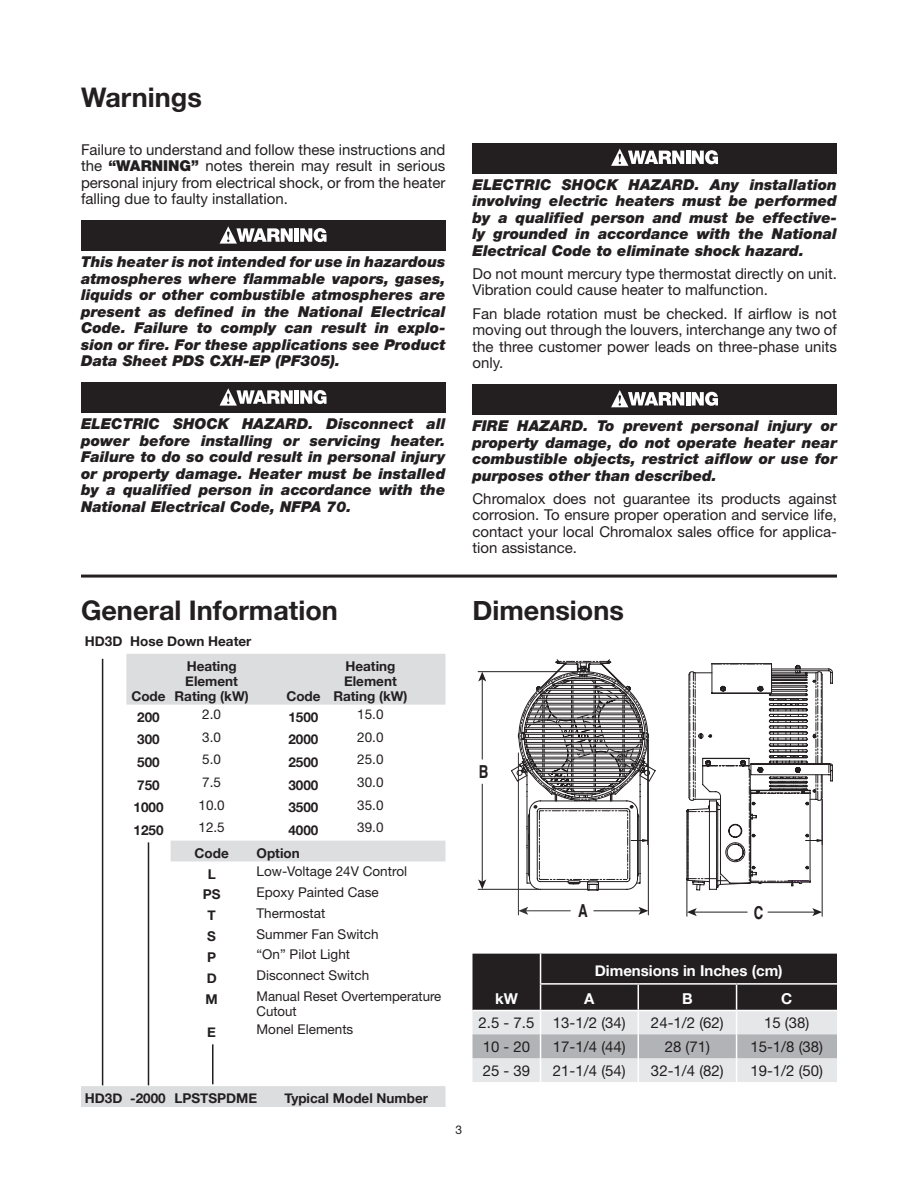
<style>
.page{position:relative;width:918px;height:1188px;background:#fff}
.page>*{position:absolute;margin:0;border:0;box-sizing:border-box;transform-origin:0 0}
.t1{font:700 27px "Helvetica Neue";color:#231f20}
.t2{font:700 17.85px "Helvetica";color:#231f20;scale:.75 1}
.t3{font:italic 900 15px/16.5px "Helvetica Neue";color:#231f20;text-align:justify}
.t4{font:15px/16.5px "Helvetica Neue";color:#231f20;text-align:justify}
.t5{font:700 15px "Helvetica Neue";color:#fff}
.t6{font:13.5px/15px "Helvetica Neue";color:#231f20}
.t7{font:700 13.5px/15px "Helvetica Neue";color:#231f20;text-align:center}
.t8{font:12px "Helvetica Neue";color:#231f20}
.s1{font-weight:900}
</style>
<div class="page">
<div style="left:81px;top:221px;width:365px;height:30px;background:#231f20"></div>
<div style="left:294px;top:228px;width:5px;height:14px;background:#fff"></div>
<svg style="left:300px;top:228px;width:27px;height:14px"></svg>
<svg style="left:220px;top:226px;width:73px;height:18px"></svg>
<div style="left:81px;top:383px;width:365px;height:30px;background:#231f20"></div>
<div style="left:294px;top:390px;width:5px;height:14px;background:#fff"></div>
<svg style="left:300px;top:390px;width:27px;height:14px"></svg>
<svg style="left:220px;top:388px;width:73px;height:18px"></svg>
<div style="left:472px;top:143px;width:365px;height:30px;background:#231f20"></div>
<hr style="left:686px;top:151px;width:4px;height:13px;background:#fff">
<svg style="left:692px;top:150px;width:26px;height:14px"></svg>
<svg style="left:611px;top:149px;width:73px;height:17px"></svg>
<div style="left:472px;top:385px;width:365px;height:30px;background:#231f20"></div>
<hr style="left:686px;top:392px;width:4px;height:13px;background:#fff">
<svg style="left:692px;top:392px;width:26px;height:14px"></svg>
<svg style="left:611px;top:390px;width:73px;height:17px"></svg>
<hr style="left:81px;top:575px;width:756px;height:3px;background:#231f20">
<svg style="left:81px;top:654px;width:365px;height:453px"></svg>
<div style="left:171px;top:841px;width:275px;height:20px;background:#dddee0"></div>
<hr style="left:102px;top:659px;width:1px;height:426px;background:#231f20">
<hr style="left:148px;top:842px;width:1px;height:243px;background:#231f20">
<hr style="left:212px;top:1044px;width:2px;height:40px;background:#231f20">
<svg style="left:472px;top:954px;width:365px;height:128px;background:#8b898b"></svg>
<hr style="left:478px;top:671px;width:104px;height:1px;background:#231f20">
<hr style="left:478px;top:889px;width:61px;height:1px;background:#231f20">
<hr style="left:482px;top:679px;width:1px;height:80px;background:#231f20">
<svg style="left:478px;top:672px;width:8px;height:10px"></svg>
<hr style="left:482px;top:784px;width:1px;height:98px;background:#231f20">
<svg style="left:478px;top:879px;width:8px;height:10px"></svg>
<hr style="left:648px;top:739px;width:1px;height:176px;background:#231f20">
<hr style="left:518px;top:753px;width:1px;height:162px;background:#343334">
<hr style="left:594px;top:910px;width:47px;height:1px;background:#231f20">
<svg style="left:638px;top:907px;width:10px;height:8px"></svg>
<hr style="left:525px;top:910px;width:45px;height:1px;background:#343334">
<svg style="left:518px;top:907px;width:10px;height:8px"></svg>
<hr style="left:822px;top:799px;width:1px;height:117px;background:#231f20">
<hr style="left:686px;top:880px;width:1px;height:36px;background:#231f20">
<hr style="left:768px;top:912px;width:47px;height:1px;background:#231f20">
<svg style="left:812px;top:908px;width:10px;height:8px"></svg>
<hr style="left:694px;top:912px;width:53px;height:1px;background:#231f20">
<svg style="left:687px;top:908px;width:10px;height:8px"></svg>
<svg style="left:510px;top:659px;width:323px;height:232px"></svg>
<h1 class="t1" style="left:81px;top:77px;width:122px">Warnings</h1>
<p class="t4" style="left:81px;top:141px;width:366px">Failure to understand and follow these instructions and the <span class="s1">“WARNING”</span> notes therein may result in serious personal injury from electrical shock, or from the heater falling due to faulty installation.</p>
<p class="t3" style="left:81px;top:254px;width:366px">This heater is not intended for use in hazardous atmospheres where flammable vapors, gases, liquids or other combustible atmospheres are present as defined in the National Electrical Code. Failure to comply can result in explo&shy;sion or fire. For these applications see Product Data Sheet PDS CXH-EP (PF305).</p>
<p class="t3" style="left:472px;top:176px;width:366px">ELECTRIC SHOCK HAZARD. Any installation involving electric heaters must be performed by a qualified person and must be effective&shy;ly grounded in accordance with the National Electrical Code to eliminate shock hazard.</p>
<p class="t4" style="left:472px;top:265px;width:366px">Do not mount mercury type thermostat directly on unit.<br>Vibration could cause heater to malfunction.</p>
<p class="t4" style="left:472px;top:305px;width:366px">Fan blade rotation must be checked. If airflow is not moving out through the louvers, interchange any two of the three customer power leads on three-phase units only.</p>
<p class="t3" style="left:81px;top:416px;width:366px">ELECTRIC SHOCK HAZARD. Disconnect all power before installing or servicing heater.<br>Failure to do so could result in personal injury or property damage. Heater must be installed by a qualified person in accordance with the National Electrical Code, NFPA 70.</p>
<p class="t3" style="left:472px;top:417px;width:366px">FIRE HAZARD. To prevent personal injury or property damage, do not operate heater near combustible objects, restrict aiflow or use for purposes other than described.</p>
<p class="t4" style="left:472px;top:490px;width:366px">Chromalox does not guarantee its products against corrosion. To ensure proper operation and service life, contact your local Chromalox sales office for applica&shy;tion assistance.</p>
<h1 class="t1" style="left:81px;top:590px;width:258px">General Information</h1>
<p class="t7" style="left:85px;top:634px;width:168px">HD3D Hose Down Heater</p>
<p class="t7" style="left:131px;top:689px;width:36px">Code</p>
<p class="t7" style="left:175px;top:659px;width:76px">Heating<br>Element<br>Rating (kW)</p>
<p class="t7" style="left:286px;top:689px;width:36px">Code</p>
<p class="t7" style="left:333px;top:659px;width:76px">Heating<br>Element<br>Rating (kW)</p>
<p class="t7" style="left:137px;top:710px;width:24px">200</p>
<p class="t6" style="left:202px;top:707px;width:20px">2.0</p>
<p class="t7" style="left:288px;top:710px;width:32px">1500</p>
<p class="t6" style="left:357px;top:707px;width:28px">15.0</p>
<p class="t7" style="left:137px;top:732px;width:24px">300</p>
<p class="t6" style="left:202px;top:729px;width:20px">3.0</p>
<p class="t7" style="left:288px;top:732px;width:32px">2000</p>
<p class="t6" style="left:357px;top:729px;width:28px">20.0</p>
<p class="t7" style="left:137px;top:755px;width:24px">500</p>
<p class="t6" style="left:202px;top:752px;width:20px">5.0</p>
<p class="t7" style="left:288px;top:755px;width:32px">2500</p>
<p class="t6" style="left:357px;top:752px;width:28px">25.0</p>
<p class="t7" style="left:137px;top:778px;width:24px">750</p>
<p class="t6" style="left:202px;top:775px;width:20px">7.5</p>
<p class="t7" style="left:288px;top:778px;width:32px">3000</p>
<p class="t6" style="left:357px;top:775px;width:28px">30.0</p>
<p class="t7" style="left:133px;top:800px;width:32px">1000</p>
<p class="t6" style="left:199px;top:797px;width:28px">10.0</p>
<p class="t7" style="left:288px;top:800px;width:32px">3500</p>
<p class="t6" style="left:357px;top:797px;width:28px">35.0</p>
<p class="t7" style="left:133px;top:823px;width:32px">1250</p>
<p class="t6" style="left:199px;top:820px;width:28px">12.5</p>
<p class="t7" style="left:288px;top:823px;width:32px">4000</p>
<p class="t6" style="left:357px;top:820px;width:28px">39.0</p>
<p class="t7" style="left:195px;top:846px;width:36px">Code</p>
<p class="t7" style="left:257px;top:846px;width:45px">Option</p>
<p class="t7" style="left:208px;top:867px;width:10px">L</p>
<p class="t6" style="left:257px;top:863px;width:152px">Low-Voltage 24V Control</p>
<p class="t7" style="left:203px;top:887px;width:19px">PS</p>
<p class="t6" style="left:257px;top:884px;width:124px">Epoxy Painted Case</p>
<p class="t7" style="left:208px;top:908px;width:10px">T</p>
<p class="t6" style="left:257px;top:905px;width:70px">Thermostat</p>
<p class="t7" style="left:207px;top:929px;width:10px">S</p>
<p class="t6" style="left:257px;top:926px;width:124px">Summer Fan Switch</p>
<p class="t7" style="left:207px;top:950px;width:11px">P</p>
<p class="t6" style="left:257px;top:947px;width:95px">“On” Pilot Light</p>
<p class="t7" style="left:207px;top:971px;width:12px">D</p>
<p class="t6" style="left:257px;top:968px;width:114px">Disconnect Switch</p>
<p class="t7" style="left:206px;top:992px;width:14px">M</p>
<p class="t6" style="left:257px;top:989px;width:186px">Manual Reset Overtemperature<br>Cutout</p>
<p class="t7" style="left:207px;top:1025px;width:10px">E</p>
<p class="t6" style="left:257px;top:1022px;width:98px">Monel Elements</p>
<p class="t7" style="left:85px;top:1091px;width:174px">HD3D -2000 LPSTSPDME</p>
<p class="t7" style="left:285px;top:1091px;width:145px">Typical Model Number</p>
<h1 class="t1" style="left:472px;top:590px;width:153px">Dimensions</h1>
<p class="t2" style="left:479px;top:758px;width:14px">B</p>
<p class="t2" style="left:578px;top:896px;width:14px">A</p>
<p class="t2" style="left:754px;top:898px;width:14px">C</p>
<p class="t5" style="left:595px;top:959px;width:189px">Dimensions in Inches (cm)</p>
<p class="t5" style="left:495px;top:987px;width:24px">kW</p>
<p class="t5" style="left:584px;top:987px;width:12px">A</p>
<p class="t5" style="left:682px;top:987px;width:12px">B</p>
<p class="t5" style="left:781px;top:987px;width:13px">C</p>
<p class="t4" style="left:479px;top:1015px;width:149px">2.5 - 7.5 13-1/2 (34)</p>
<p class="t4" style="left:651px;top:1015px;width:74px">24-1/2 (62)</p>
<p class="t4" style="left:764px;top:1015px;width:47px">15 (38)</p>
<p class="t4" style="left:483px;top:1038px;width:49px">10 - 20</p>
<p class="t4" style="left:553px;top:1038px;width:74px">17-1/4 (44)</p>
<p class="t4" style="left:665px;top:1038px;width:47px">28 (71)</p>
<p class="t4" style="left:750px;top:1038px;width:74px">15-1/8 (38)</p>
<p class="t4" style="left:483px;top:1062px;width:49px">25 - 39</p>
<p class="t4" style="left:553px;top:1062px;width:74px">21-1/4 (54)</p>
<p class="t4" style="left:651px;top:1062px;width:74px">32-1/4 (82)</p>
<p class="t4" style="left:750px;top:1062px;width:74px">19-1/2 (50)</p>
<p class="t8" style="left:456px;top:1122px;width:8px">3</p>
</div>
